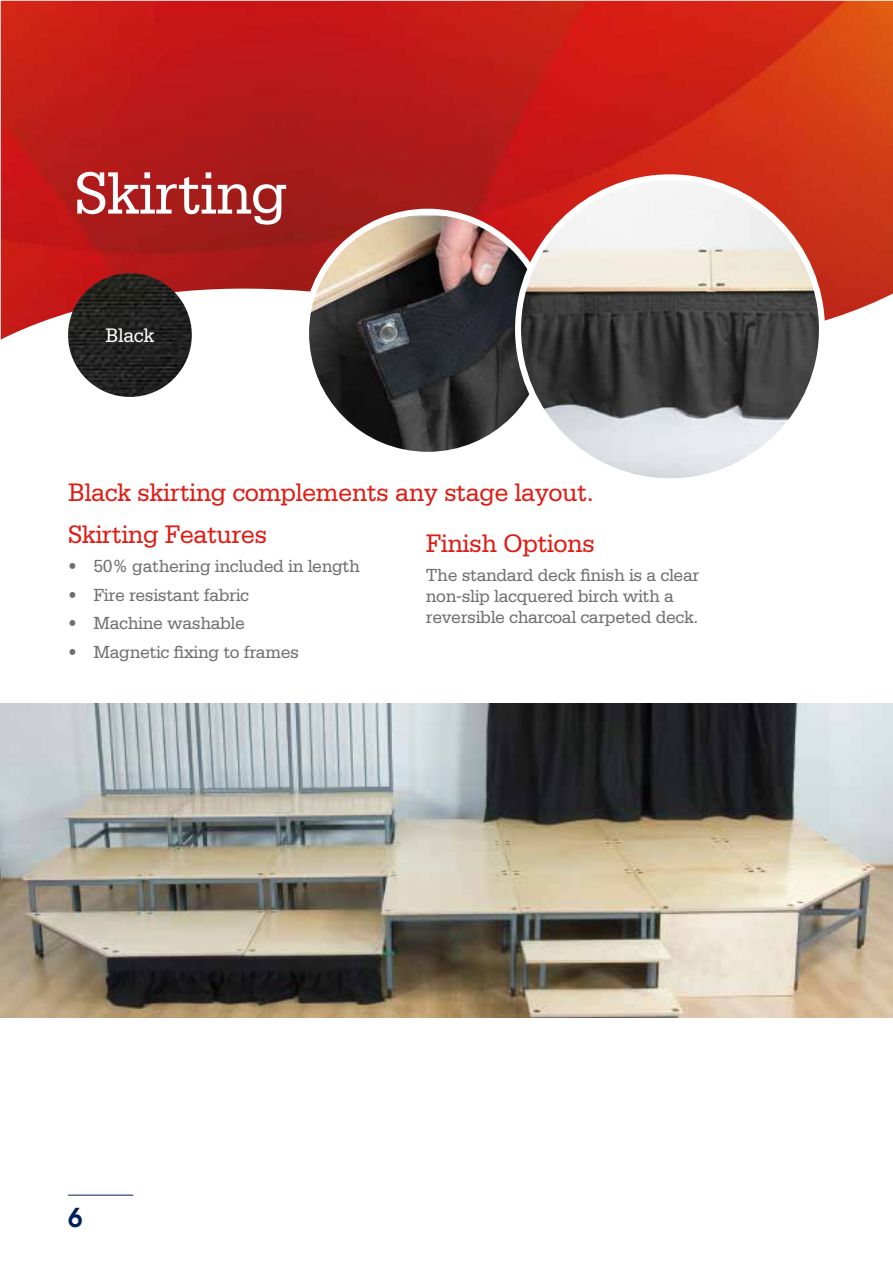
<style>
.page{position:relative;width:893px;height:1263px;background:#fff}
.page>*{position:absolute;margin:0;border:0;box-sizing:border-box;transform-origin:0 0}
.t1{font:63px "Serifa Std";letter-spacing:-.02em;color:#fff;scale:.95 1}
.t2{font:26.85px/42.6px "Serifa Std";letter-spacing:-.02em;color:#de1c14;scale:.95 1}
.t3{font:700 25.95px "Te X Gyre Adventor";color:#00205c}
.t4{font:20.7px "Serifa Std";letter-spacing:-.02em;color:#fff;scale:.95 1}
.t5{font:18.45px/21.1px "Serifa Std";letter-spacing:-.02em;color:#706f6f;scale:.95 1}
</style>
<div class="page">
<img style="left:1px;top:1px;width:892px;height:375px">
<svg style="left:473px;top:193px;width:79px;height:76px;background:#cc2d2c"></svg>
<img style="left:1px;top:703px;width:891px;height:315px">
<img style="left:306px;top:212px;width:243px;height:243px;border-radius:122px">
<img style="left:518px;top:177px;width:304px;height:304px;border-radius:152px">
<img style="left:68px;top:273px;width:124px;height:124px;border-radius:62px">
<hr style="left:68px;top:1195px;width:65px;height:1px;background:#00205c">
<h1 class="t1" style="left:74px;top:158px;width:226px">Skirting</h1>
<p class="t4" style="left:105px;top:323px;width:53px">Black</p>
<h2 class="t2" style="left:68px;top:471px;width:555px">Black skirting complements any stage layout.<br>Skirting Features</h2>
<p class="t5" style="left:68px;top:556px;width:309px">• 50% gathering included in length</p>
<p class="t5" style="left:68px;top:584px;width:192px">• Fire resistant fabric</p>
<p class="t5" style="left:68px;top:613px;width:188px">• Machine washable</p>
<p class="t5" style="left:68px;top:641px;width:245px">• Magnetic fixing to frames</p>
<h2 class="t2" style="left:426px;top:523px;width:179px">Finish Options</h2>
<p class="t5" style="left:426px;top:565px;width:289px">The standard deck finish is a clear non-slip lacquered birch with a reversible charcoal carpeted deck.</p>
<h3 class="t3" style="left:68px;top:1195px;width:16px">6</h3>
</div>
